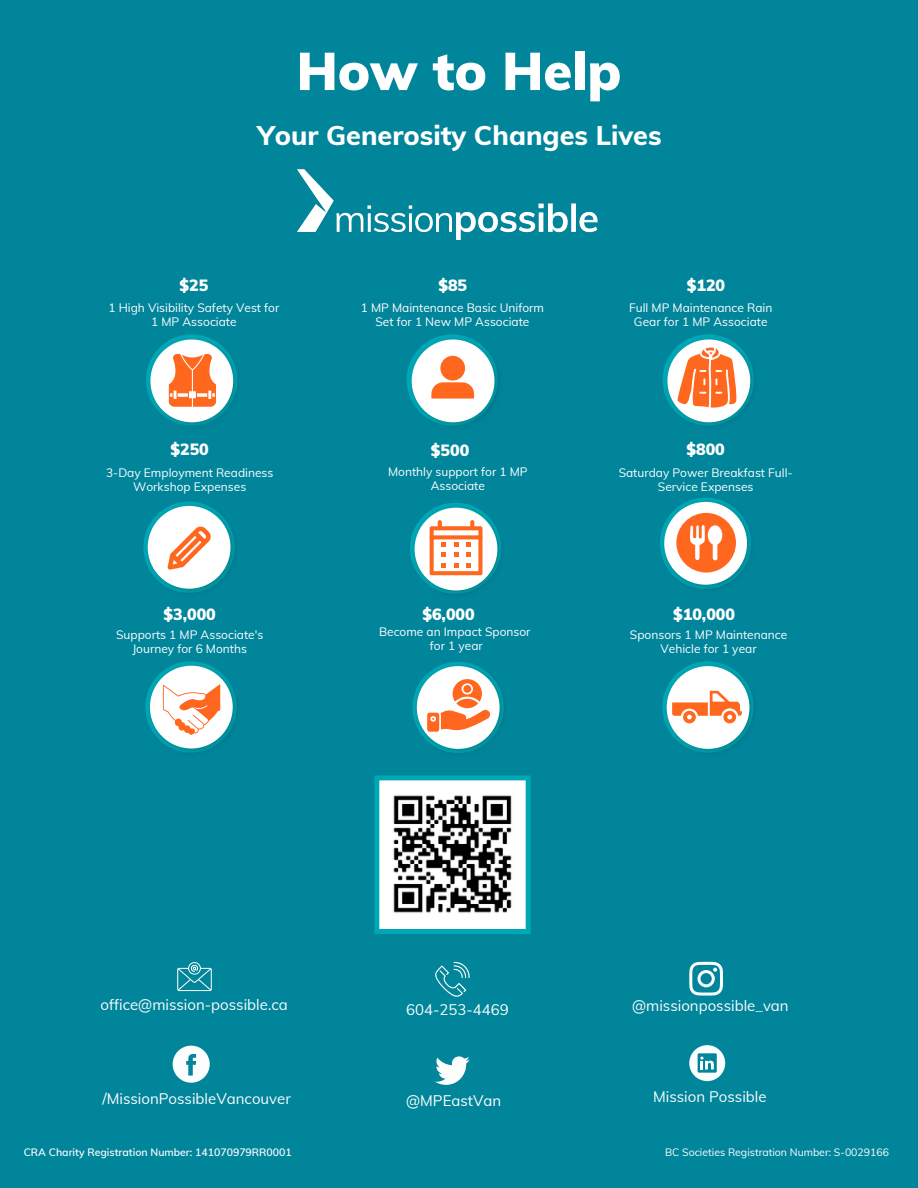
<style>
.page{position:relative;width:918px;height:1188px;background:#00859b}
.page>*{position:absolute;margin:0;border:0;box-sizing:border-box;transform-origin:0 0}
.t1{font:900 52.5px "Muli";color:#fff}
.t2{font:800 27px "Muli";color:#fff}
.t3{font:900 15.9px "Muli";color:#fff}
.t4{font:15px "Muli";color:#fcfdfd}
.t5{font:15px "Muli";color:#fff}
.t6{font:12px/14.2px "Muli";color:#fff;text-align:center}
.t7{font:600 10.5px "Muli";color:#fff}
.t8{font:10.5px "Muli";color:#fff}
</style>
<div class="page">
<svg style="left:177px;top:962px;width:35px;height:29px"></svg>
<svg style="left:435px;top:962px;width:35px;height:35px"></svg>
<svg style="left:173px;top:1046px;width:37px;height:37px"></svg>
<svg style="left:689px;top:1045px;width:36px;height:36px"></svg>
<svg style="left:689px;top:962px;width:34px;height:34px"></svg>
<svg style="left:435px;top:1056px;width:35px;height:29px"></svg>
<img style="left:297px;top:169px;width:301px;height:71px">
<svg style="left:374px;top:775px;width:157px;height:159px;background:#96abad"></svg>
<img style="left:146px;top:335px;width:91px;height:90px">
<img style="left:407px;top:335px;width:92px;height:91px">
<img style="left:663px;top:335px;width:91px;height:90px">
<img style="left:143px;top:502px;width:91px;height:91px">
<img style="left:410px;top:503px;width:91px;height:92px">
<img style="left:660px;top:498px;width:91px;height:91px">
<img style="left:413px;top:662px;width:91px;height:91px">
<svg style="left:412px;top:340px;width:82px;height:82px;background:#cbcfc6"></svg>
<svg style="left:150px;top:340px;width:83px;height:82px;background:#c9beae"></svg>
<svg style="left:667px;top:340px;width:83px;height:82px;background:#c9b4a0"></svg>
<svg style="left:148px;top:506px;width:83px;height:83px;background:#c7d6d2"></svg>
<svg style="left:415px;top:508px;width:82px;height:82px;background:#cbccc3"></svg>
<svg style="left:664px;top:502px;width:83px;height:83px;background:#c7b5a1"></svg>
<svg style="left:417px;top:666px;width:83px;height:83px;background:#c7c6bb"></svg>
<img style="left:146px;top:661px;width:90px;height:91px">
<svg style="left:150px;top:666px;width:83px;height:82px;background:#c9d2cc"></svg>
<img style="left:662px;top:662px;width:91px;height:90px">
<svg style="left:667px;top:666px;width:82px;height:83px;background:#c9d0c9"></svg>
<h1 class="t1" style="left:297px;top:37px;width:326px">How to Help</h1>
<h2 class="t2" style="left:257px;top:118px;width:406px">Your Generosity Changes Lives</h2>
<h3 class="t3" style="left:180px;top:275px;width:30px">$25</h3>
<h3 class="t3" style="left:687px;top:275px;width:40px">$120</h3>
<p class="t6" style="left:361px;top:300px;width:185px">1 MP Maintenance Basic Uniform<br>Set for 1 New MP Associate</p>
<h3 class="t3" style="left:438px;top:275px;width:30px">$85</h3>
<p class="t6" style="left:108px;top:300px;width:173px">1 High Visibility Safety Vest for<br>1 MP Associate</p>
<p class="t6" style="left:629px;top:300px;width:145px">Full MP Maintenance Rain<br>Gear for 1 MP Associate</p>
<h3 class="t3" style="left:171px;top:439px;width:40px">$250</h3>
<h3 class="t3" style="left:431px;top:440px;width:40px">$500</h3>
<h3 class="t3" style="left:687px;top:439px;width:40px">$800</h3>
<p class="t6" style="left:106px;top:465px;width:169px">3-Day Employment Readiness<br>Workshop Expenses</p>
<p class="t6" style="left:388px;top:464px;width:141px">Monthly support for 1 MP<br>Associate</p>
<p class="t6" style="left:619px;top:465px;width:176px">Saturday Power Breakfast Full-<br>Service Expenses</p>
<h3 class="t3" style="left:164px;top:604px;width:54px">$3,000</h3>
<h3 class="t3" style="left:423px;top:604px;width:54px">$6,000</h3>
<h3 class="t3" style="left:673px;top:604px;width:63px">$10,000</h3>
<p class="t6" style="left:116px;top:627px;width:149px">Supports 1 MP Associate's<br>Journey for 6 Months</p>
<p class="t6" style="left:379px;top:624px;width:153px">Become an Impact Sponsor for 1 year</p>
<p class="t6" style="left:630px;top:627px;width:159px">Sponsors 1 MP Maintenance<br>Vehicle for 1 year</p>
<p class="t4" style="left:100px;top:995px;width:189px">office@mission-possible.ca</p>
<p class="t4" style="left:102px;top:1089px;width:190px">/MissionPossibleVancouver</p>
<p class="t4" style="left:406px;top:1000px;width:104px">604-253-4469</p>
<p class="t4" style="left:632px;top:996px;width:158px">@missionpossible_van</p>
<p class="t5" style="left:406px;top:1091px;width:97px">@MPEastVan</p>
<p class="t4" style="left:653px;top:1087px;width:115px">Mission Possible</p>
<p class="t7" style="left:24px;top:1145px;width:269px">CRA Charity Registration Number: 141070979RR0001</p>
<p class="t8" style="left:665px;top:1145px;width:225px">BC Societies Registration Number: S-0029166</p>
</div>
